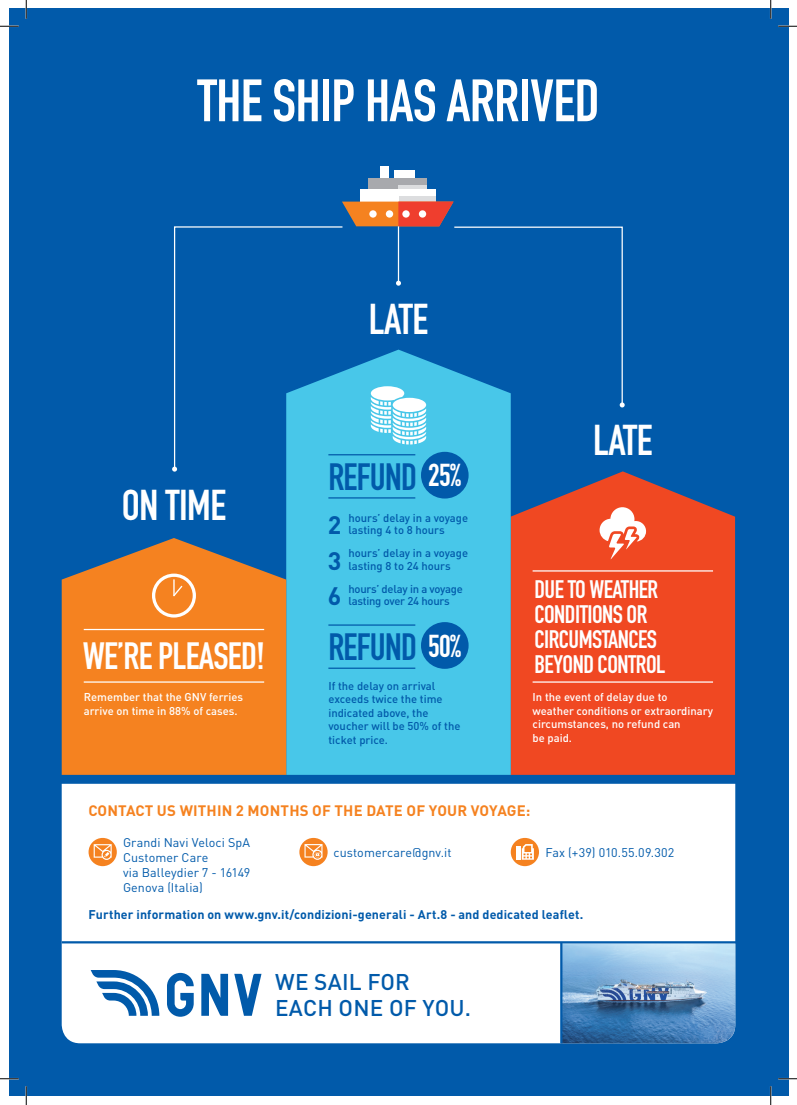
<style>
.page{position:relative;width:797px;height:1105px;background:#fff}
.page>*{position:absolute;margin:0;border:0;box-sizing:border-box;transform-origin:0 0}
.t1{font:58.75px "DIN Engschrift Std";letter-spacing:-.01em;color:#fff}
.t2{font:42.5px "DIN Engschrift Std";letter-spacing:-.01em;color:#fff}
.t3{font:37.5px "DIN Engschrift Std";letter-spacing:-.02em;color:#015aaa}
.t4{font:37.5px "DIN Engschrift Std";letter-spacing:-.02em;color:#fff}
.t5{font:25px/25px "DIN Engschrift Std";letter-spacing:-.02em;color:#fff}
.t6{font:700 25px/35.6px "DIN Pro";color:#015aaa;text-align:justify}
.t7{font:500 22.5px/25.9px "DIN Pro";letter-spacing:.01em;color:#015aaa}
.t8{font:700 15px "DIN Pro";letter-spacing:.01em;color:#f58220}
.t9{font:12.5px/15px "DIN Pro";letter-spacing:.005em;color:#015aaa}
.t10{font:700 12.5px "DIN Pro";letter-spacing:.01em;color:#015aaa}
.t11{font:500 11.25px/13.5px "DIN Pro";color:#015aaa}
.t12{font:500 11.25px/13.5px "DIN Pro";color:#fff}
.t13{font:500 11.25px/12.5px "DIN Pro";letter-spacing:-.02em;color:#015aaa}
.s1{font-size:31.25px;color:#fff}
</style>
<div class="page">
<div style="left:9px;top:9px;width:779px;height:1087px;background:#015aaa"></div>
<svg style="left:511px;top:471px;width:224px;height:304px;background:#dc492c"></svg>
<div style="left:286px;top:444px;width:225px;height:331px;background:#48c7e9"></div>
<svg style="left:62px;top:538px;width:224px;height:237px;background:#de7e2c"></svg>
<div style="left:62px;top:784px;width:673px;height:259px;background:#fff"></div>
<img style="left:562px;top:943px;width:173px;height:100px">
<hr style="left:62px;top:941px;width:676px;height:2px;background:#015aaa">
<hr style="left:560px;top:942px;width:2px;height:101px;background:#015aaa">
<div style="left:89px;top:838px;width:28px;height:28px;background:#f58220;border-radius:50%"></div>
<svg style="left:94px;top:844px;width:18px;height:16px"></svg>
<div style="left:511px;top:838px;width:28px;height:28px;background:#f58220;border-radius:50%"></div>
<hr style="left:516px;top:846px;width:4px;height:14px;background:#fff">
<svg style="left:522px;top:844px;width:12px;height:16px"></svg>
<div style="left:299px;top:838px;width:28px;height:28px;background:#f58220;border-radius:50%"></div>
<svg style="left:304px;top:844px;width:18px;height:16px"></svg>
<div style="left:380px;top:166px;width:8px;height:23px;background:#fff"></div>
<div style="left:394px;top:170px;width:20px;height:27px;background:#fff"></div>
<div style="left:368px;top:179px;width:59px;height:29px;background:#a8a9ad"></div>
<svg style="left:398px;top:185px;width:29px;height:5px"></svg>
<div style="left:360px;top:190px;width:75px;height:29px;background:#fff"></div>
<svg style="left:398px;top:196px;width:37px;height:6px"></svg>
<svg style="left:599px;top:507px;width:47px;height:52px;background:#f69782"></svg>
<svg style="left:152px;top:574px;width:44px;height:44px"></svg>
<div style="left:155px;top:577px;width:38px;height:37px;background:#f58220;border-radius:50%"></div>
<svg style="left:173px;top:580px;width:10px;height:17px"></svg>
<svg style="left:173px;top:226px;width:171px;height:244px"></svg>
<svg style="left:172px;top:467px;width:5px;height:5px"></svg>
<svg style="left:342px;top:202px;width:282px;height:242px"></svg>
<hr style="left:84px;top:629px;width:180px;height:1px;background:#fff">
<hr style="left:84px;top:681px;width:180px;height:2px;background:#fff">
<hr style="left:328px;top:454px;width:87px;height:1px;background:#015aaa">
<hr style="left:328px;top:497px;width:87px;height:1px;background:#015aaa">
<div style="left:421px;top:452px;width:47px;height:46px;background:#015aaa;border-radius:50%"></div>
<hr style="left:328px;top:624px;width:87px;height:2px;background:#015aaa">
<hr style="left:328px;top:668px;width:87px;height:1px;background:#015aaa">
<div style="left:421px;top:622px;width:47px;height:47px;background:#015aaa;border-radius:50%"></div>
<hr style="left:532px;top:570px;width:181px;height:2px;background:#fff">
<hr style="left:532px;top:681px;width:181px;height:2px;background:#fff">
<svg style="left:91px;top:970px;width:68px;height:46px"></svg>
<svg style="left:167px;top:973px;width:27px;height:44px"></svg>
<svg style="left:201px;top:974px;width:27px;height:42px"></svg>
<svg style="left:234px;top:974px;width:27px;height:42px"></svg>
<svg style="left:0;top:25px;width:19px;height:2px"></svg>
<svg style="left:778px;top:25px;width:19px;height:2px"></svg>
<svg style="left:0;top:1078px;width:19px;height:1px"></svg>
<svg style="left:778px;top:1078px;width:19px;height:1px"></svg>
<svg style="left:25px;top:0;width:2px;height:19px"></svg>
<svg style="left:25px;top:1086px;width:2px;height:19px"></svg>
<svg style="left:770px;top:0;width:1px;height:19px"></svg>
<svg style="left:770px;top:1086px;width:1px;height:19px"></svg>
<h1 class="t1" style="left:197px;top:66px;width:404px">THE SHIP HAS ARRIVED</h1>
<h2 class="t2" style="left:369px;top:294px;width:61px">LATE</h2>
<h2 class="t2" style="left:593px;top:416px;width:61px">LATE</h2>
<h3 class="t3" style="left:328px;top:455px;width:134px">REFUND <span class="s1">25%</span></h3>
<h2 class="t2" style="left:122px;top:480px;width:106px">ON TIME</h2>
<p class="t11" style="left:348px;top:511px;width:121px;line-height:12.5px">hours’ delay in a voyage lasting 4 to 8 hours</p>
<p class="t11" style="left:348px;top:547px;width:121px;line-height:12.5px">hours’ delay in a voyage lasting 8 to 24 hours</p>
<p class="t13" style="left:348px;top:582px;width:116px">hours’ delay in a voyage lasting over 24 hours</p>
<h3 class="t6" style="left:328px;top:506px;width:15px">2<br>3<br>6</h3>
<h3 class="t5" style="left:534px;top:577px;width:132px">DUE TO WEATHER<br>CONDITIONS OR<br>CIRCUMSTANCES<br>BEYOND CONTROL</h3>
<h3 class="t3" style="left:328px;top:625px;width:134px">REFUND <span class="s1">50%</span></h3>
<h3 class="t4" style="left:83px;top:634px;width:184px">WE’RE PLEASED!</h3>
<p class="t12" style="left:84px;top:690px;width:161px">Remember that the GNV ferries arrive on time in 88% of cases.</p>
<p class="t12" style="left:532px;top:690px;width:182px">In the event of delay due to<br>weather conditions or extraordinary circumstances, no refund can<br>be paid.</p>
<p class="t11" style="left:328px;top:678px;width:134px">If the delay on arrival exceeds twice the time indicated above, the voucher will be 50% of the ticket price.</p>
<h3 class="t8" style="left:89px;top:800px;width:443px">CONTACT US WITHIN 2 MONTHS OF THE DATE OF YOUR VOYAGE:</h3>
<p class="t9" style="left:123px;top:835px;width:129px">Grandi Navi Veloci SpA<br>Customer Care<br>via Balleydier 7 - 16149<br>Genova (Italia)</p>
<p class="t9" style="left:545px;top:844px;width:131px">Fax (+39) 010.55.09.302</p>
<p class="t9" style="left:333px;top:844px;width:120px">customercare@gnv.it</p>
<p class="t10" style="left:89px;top:906px;width:496px">Further information on www.gnv.it/condizioni-generali - Art.8 - and dedicated leaflet.</p>
<h3 class="t7" style="left:275px;top:968px;width:197px">WE SAIL FOR<br>EACH ONE OF YOU.</h3>
</div>
